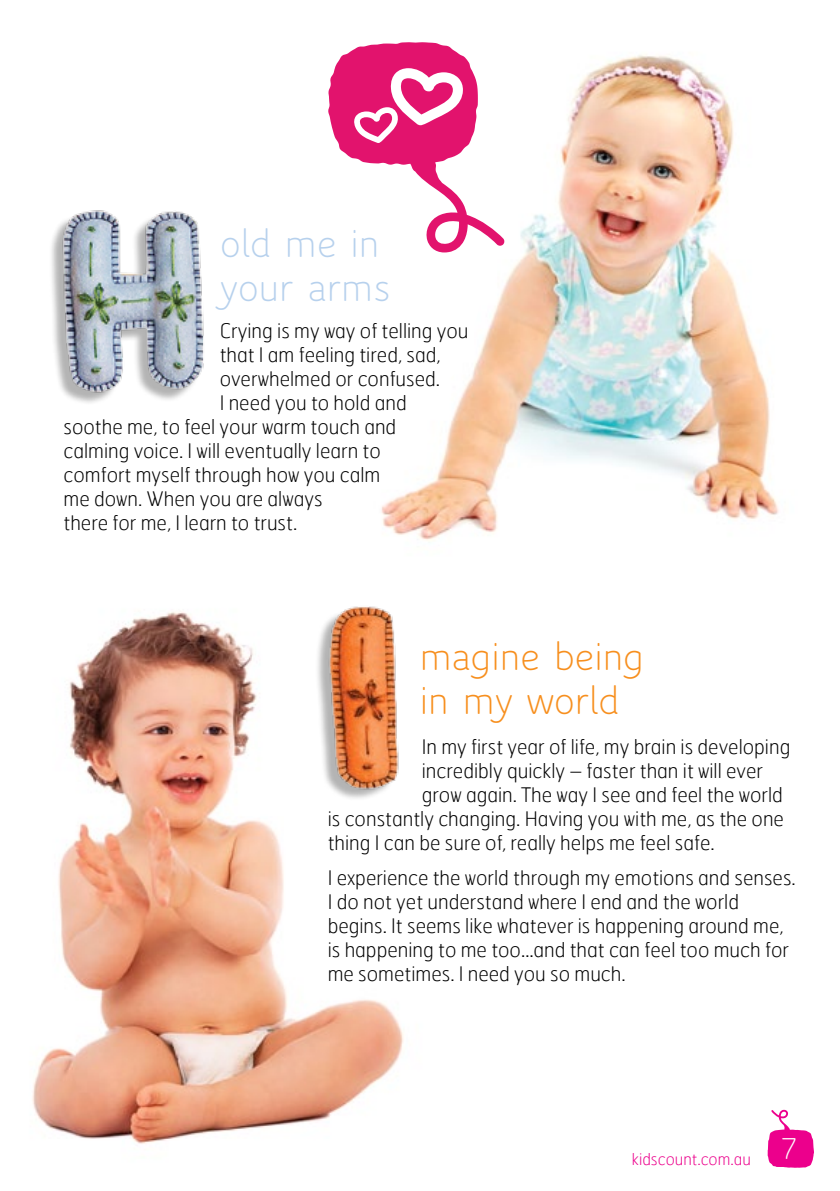
<style>
.page{position:relative;width:840px;height:1191px;background:#fff}
.page>*{position:absolute;margin:0;border:0;box-sizing:border-box;transform-origin:0 0}
.t1{font:42px/43.4px "Speak OT";color:#f78f1e}
.t2{font:42px/43.4px "Speak OT";color:#b7d1ed}
.t3{font:32.6px "Speak OT";color:#fff}
.t4{font:100 20px/24px "Hermes";color:#000}
.t5{font:100 16px "Hermes";color:#ec008c}
</style>
<div class="page">
<img style="left:32px;top:611px;width:372px;height:533px">
<img style="left:381px;top:55px;width:398px;height:486px">
<img style="left:51px;top:210px;width:153px;height:193px">
<img style="left:306px;top:606px;width:95px;height:213px">
<svg style="left:767px;top:1109px;width:46px;height:58px"></svg>
<svg style="left:328px;top:42px;width:176px;height:210px"></svg>
<h1 class="t2" style="left:220px;top:222px;width:171px">old me in your arms</h1>
<p class="t4" style="left:219px;top:318px;width:250px">Crying is my way of telling you</p>
<p class="t4" style="left:219px;top:342px;width:222px">that I am feeling tired, sad,</p>
<p class="t4" style="left:219px;top:366px;width:222px">overwhelmed or confused.</p>
<p class="t4" style="left:219px;top:390px;width:188px">I need you to hold and</p>
<p class="t4" style="left:63px;top:414px;width:334px">soothe me, to feel your warm touch and</p>
<p class="t4" style="left:63px;top:438px;width:319px">calming voice. I will eventually learn to</p>
<p class="t4" style="left:63px;top:462px;width:318px">comfort myself through how you calm</p>
<p class="t4" style="left:63px;top:486px;width:260px">me down. When you are always</p>
<p class="t4" style="left:63px;top:510px;width:235px">there for me, I learn to trust.</p>
<h1 class="t1" style="left:419px;top:635px;width:225px">magine being in my world</h1>
<p class="t4" style="left:421px;top:734px;width:370px">In my first year of life, my brain is developing</p>
<p class="t4" style="left:421px;top:758px;width:342px">incredibly quickly – faster than it will ever</p>
<p class="t4" style="left:421px;top:782px;width:362px">grow again. The way I see and feel the world</p>
<p class="t4" style="left:327px;top:806px;width:457px">is constantly changing. Having you with me, as the one</p>
<p class="t4" style="left:327px;top:830px;width:388px">thing I can be sure of, really helps me feel safe.</p>
<p class="t4" style="left:327px;top:864px;width:469px">I experience the world through my emotions and senses.<br>I do not yet understand where I end and the world begins. It seems like whatever is happening around me, is happening to me too…and that can feel too much for me sometimes. I need you so much.</p>
<p class="t5" style="left:631px;top:1148px;width:120px">kidscount.com.au</p>
<h2 class="t3" style="left:779px;top:1130px;width:19px">7</h2>
</div>
